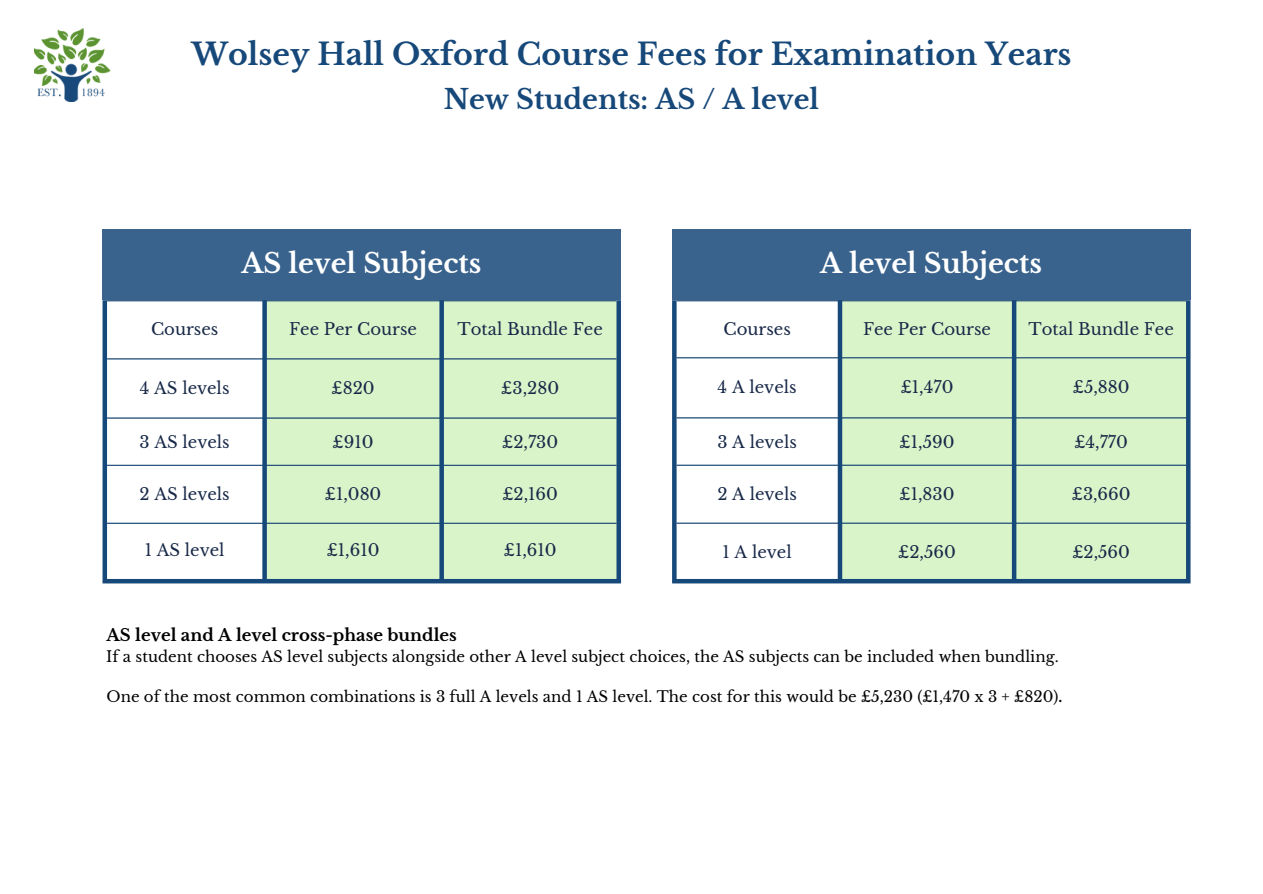
<style>
.page{position:relative;width:1263px;height:894px;background:#fff}
.page>*{position:absolute;margin:0;border:0;box-sizing:border-box;transform-origin:0 0}
.t1{font:700 30px "Libre Baskerville";color:#164879}
.t2{font:700 27px "Libre Baskerville";color:#fff}
.t3{font:700 27px "Libre Baskerville";color:#164879}
.t4{font:16.5px "Libre Baskerville";color:#182948}
.t5{font:700 16.5px "Libre Baskerville";color:#000}
.t6{font:15px "Libre Baskerville";color:#000}
.s1{font-weight:700}
</style>
<div class="page">
<img style="left:35px;top:29px;width:76px;height:72px">
<div style="left:102px;top:229px;width:519px;height:71px;background:#39638d"></div>
<div style="left:267px;top:301px;width:349px;height:277px;background:#daf4ca"></div>
<hr style="left:107px;top:300px;width:509px;height:1px;background:#164879">
<hr style="left:107px;top:358px;width:509px;height:1px;background:#164879">
<hr style="left:107px;top:417px;width:509px;height:1px;background:#164879">
<hr style="left:107px;top:464px;width:509px;height:1px;background:#164879">
<hr style="left:107px;top:522px;width:509px;height:1px;background:#164879">
<hr style="left:103px;top:300px;width:4px;height:278px;background:#164879">
<div style="left:262px;top:300px;width:5px;height:278px;background:#164879"></div>
<div style="left:439px;top:300px;width:5px;height:278px;background:#164879"></div>
<div style="left:616px;top:300px;width:5px;height:278px;background:#164879"></div>
<div style="left:103px;top:578px;width:518px;height:5px;background:#164879"></div>
<div style="left:672px;top:229px;width:518px;height:71px;background:#39638d"></div>
<div style="left:842px;top:301px;width:344px;height:277px;background:#daf4ca"></div>
<hr style="left:677px;top:300px;width:509px;height:1px;background:#164879">
<hr style="left:677px;top:357px;width:509px;height:1px;background:#164879">
<hr style="left:677px;top:417px;width:509px;height:1px;background:#164879">
<hr style="left:677px;top:464px;width:509px;height:1px;background:#164879">
<hr style="left:677px;top:522px;width:509px;height:1px;background:#164879">
<div style="left:672px;top:300px;width:5px;height:278px;background:#164879"></div>
<hr style="left:838px;top:300px;width:4px;height:278px;background:#164879">
<hr style="left:1012px;top:300px;width:4px;height:278px;background:#164879">
<hr style="left:1186px;top:300px;width:4px;height:278px;background:#164879">
<div style="left:672px;top:578px;width:518px;height:5px;background:#164879"></div>
<p class="t1" style="left:191px;top:36px;width:882px">Wolsey Hall Oxford Course Fees for Examination Years</p>
<h1 class="t3" style="left:444px;top:83px;width:377px">New Students: AS / A level</h1>
<h2 class="t2" style="left:242px;top:247px;width:241px">AS level Subjects</h2>
<h2 class="t2" style="left:820px;top:247px;width:223px">A level Subjects</h2>
<p class="t4" style="left:151px;top:319px;width:69px">Courses</p>
<p class="t4" style="left:289px;top:319px;width:129px">Fee Per Course</p>
<p class="t4" style="left:458px;top:319px;width:147px">Total Bundle Fee</p>
<p class="t4" style="left:723px;top:319px;width:69px">Courses</p>
<p class="t4" style="left:863px;top:319px;width:129px">Fee Per Course</p>
<p class="t4" style="left:1029px;top:319px;width:147px">Total Bundle Fee</p>
<p class="t4" style="left:140px;top:378px;width:91px">4 AS levels</p>
<p class="t4" style="left:332px;top:378px;width:45px">£820</p>
<p class="t4" style="left:501px;top:378px;width:59px">£3,280</p>
<p class="t4" style="left:140px;top:431px;width:92px">3 AS levels</p>
<p class="t4" style="left:333px;top:431px;width:42px">£910</p>
<p class="t4" style="left:502px;top:431px;width:58px">£2,730</p>
<p class="t4" style="left:140px;top:483px;width:92px">2 AS levels</p>
<p class="t4" style="left:325px;top:483px;width:58px">£1,080</p>
<p class="t4" style="left:502px;top:483px;width:57px">£2,160</p>
<p class="t4" style="left:718px;top:377px;width:80px">4 A levels</p>
<p class="t4" style="left:901px;top:377px;width:54px">£1,470</p>
<p class="t4" style="left:1073px;top:377px;width:58px">£5,880</p>
<p class="t4" style="left:717px;top:431px;width:81px">3 A levels</p>
<p class="t4" style="left:900px;top:431px;width:56px">£1,590</p>
<p class="t4" style="left:1074px;top:431px;width:55px">£4,770</p>
<p class="t4" style="left:717px;top:483px;width:81px">2 A levels</p>
<p class="t4" style="left:899px;top:483px;width:56px">£1,830</p>
<p class="t4" style="left:1072px;top:483px;width:60px">£3,660</p>
<p class="t4" style="left:145px;top:540px;width:81px">1 AS level</p>
<p class="t4" style="left:327px;top:540px;width:54px">£1,610</p>
<p class="t4" style="left:504px;top:540px;width:54px">£1,610</p>
<p class="t4" style="left:722px;top:541px;width:71px">1 A level</p>
<p class="t4" style="left:898px;top:541px;width:59px">£2,560</p>
<p class="t4" style="left:1072px;top:541px;width:59px">£2,560</p>
<p class="t5" style="left:107px;top:625px;width:352px">AS level and A level cross-phase bundles</p>
<p class="t6" style="left:106px;top:647px;width:954px">If a student chooses AS level subjects alongside other A level subject choices, the AS subjects can be included when bundling.</p>
<p class="t6" style="left:107px;top:687px;width:957px">One of the most common combinations is 3 full A levels and 1 AS level. The cost for this would be £5,230 (£1,470 x 3 + £820)<span class="s1">.</span></p>
</div>
